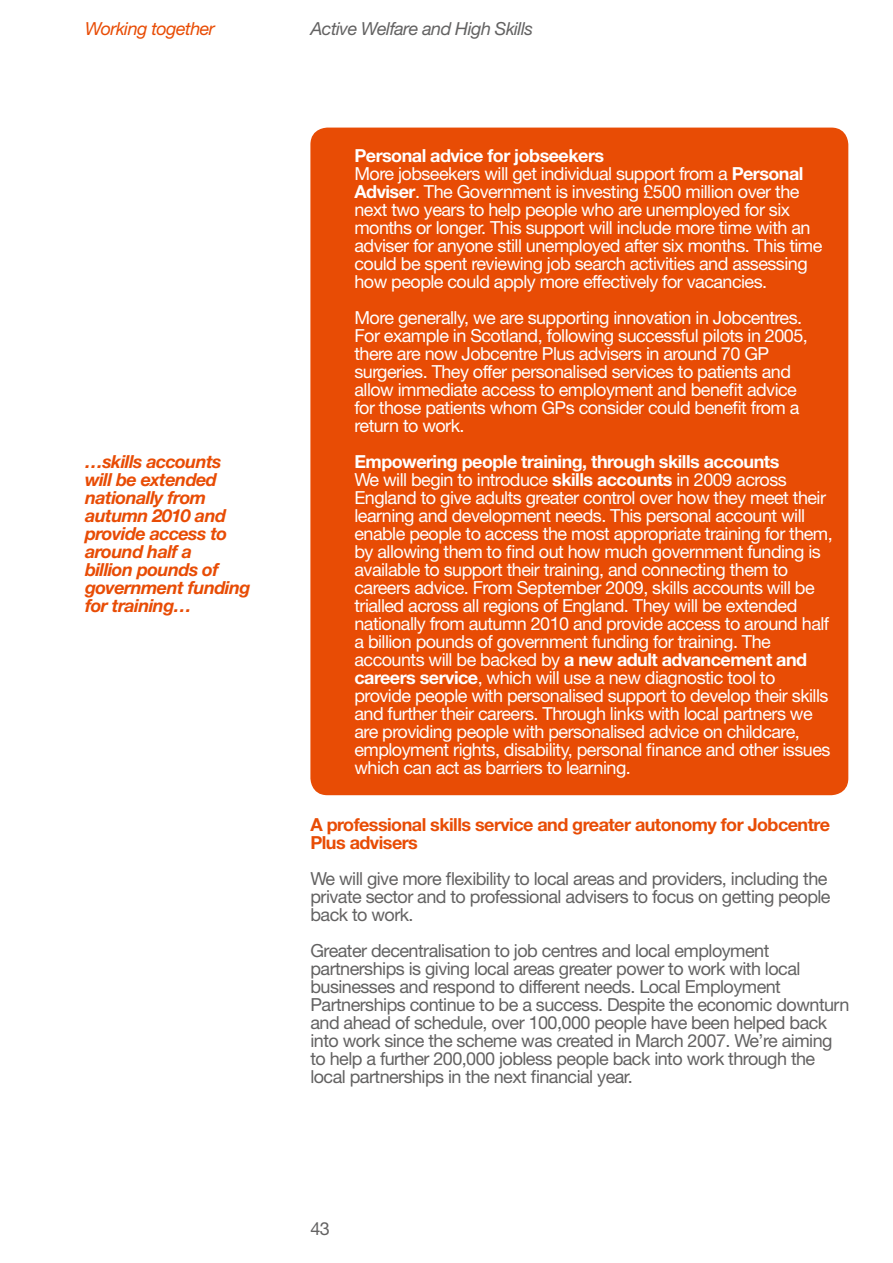
<style>
.page{position:relative;width:893px;height:1263px;background:#fff}
.page>*{position:absolute;margin:0;border:0;box-sizing:border-box;transform-origin:0 0}
.t1{font:18px/18px "Helvetica Neue";letter-spacing:-.03em;color:#fff}
.t2{font:18px/18px "Helvetica Neue";letter-spacing:-.03em;color:#636262}
.t3{font:italic 700 18px/18px "Helvetica Neue";letter-spacing:-.03em;color:#e84c05}
.t4{font:700 18px/18px "Helvetica Neue";letter-spacing:-.03em;color:#e84c05}
.t5{font:italic 18px "Helvetica Neue";letter-spacing:-.03em;color:#636262}
.t6{font:italic 18px "Helvetica Neue";letter-spacing:-.03em;color:#e84c05}
.s1{font-weight:700}
</style>
<div class="page">
<div style="left:310px;top:128px;width:538px;height:667px;background:#e84c05;border-radius:17px"></div>
<p class="t6" style="left:85px;top:18px;width:131px">Working together</p>
<p class="t3" style="left:85px;top:452px;width:167px">…skills accounts will be extended nationally from autumn 2010 and provide access to around half a<br>billion pounds of government funding for training…</p>
<p class="t5" style="left:310px;top:18px;width:224px">Active Welfare and High Skills</p>
<p class="t1" style="left:354px;top:146px;width:469px"><span class="s1">Personal advice for jobseekers<br></span>More jobseekers will get individual support from a <span class="s1">Personal Adviser</span>. The Government is investing £500 million over the next two years to help people who are unemployed for six months or longer. This support will include more time with an adviser for anyone still unemployed after six months. This time could be spent reviewing job search activities and assessing how people could apply more effectively for vacancies.</p>
<p class="t1" style="left:354px;top:308px;width:455px">More generally, we are supporting innovation in Jobcentres.<br>For example in Scotland, following successful pilots in 2005, there are now Jobcentre Plus advisers in around 70 GP surgeries. They offer personalised services to patients and allow immediate access to employment and benefit advice for those patients whom GPs consider could benefit from a return to work.</p>
<p class="t1" style="left:354px;top:452px;width:480px"><span class="s1">Empowering people training, through skills accounts<br></span>We will begin to introduce <span class="s1">skills accounts</span> in 2009 across England to give adults greater control over how they meet their learning and development needs. This personal account will enable people to access the most appropriate training for them, by allowing them to find out how much government funding is available to support their training, and connecting them to careers advice. From September 2009, skills accounts will be trialled across all regions of England. They will be extended nationally from autumn 2010 and provide access to around half a billion pounds of government funding for training. The accounts will be backed by <span class="s1">a new adult advancement and careers service</span>, which will use a new diagnostic tool to provide people with personalised support to develop their skills and further their careers. Through links with local partners we are providing people with personalised advice on childcare, employment rights, disability, personal finance and other issues which can act as barriers to learning.</p>
<p class="t4" style="left:310px;top:815px;width:521px">A professional skills service and greater autonomy for Jobcentre<br>Plus advisers</p>
<p class="t2" style="left:310px;top:869px;width:522px">We will give more flexibility to local areas and providers, including the private sector and to professional advisers to focus on getting people back to work.</p>
<p class="t2" style="left:310px;top:941px;width:540px">Greater decentralisation to job centres and local employment partnerships is giving local areas greater power to work with local businesses and respond to different needs. Local Employment Partnerships continue to be a success. Despite the economic downturn and ahead of schedule, over 100,000 people have been helped back into work since the scheme was created in March 2007. We’re aiming to help a further 200,000 jobless people back into work through the local partnerships in the next financial year.</p>
<p class="t2" style="left:310px;top:1219px;width:21px">43</p>
</div>
